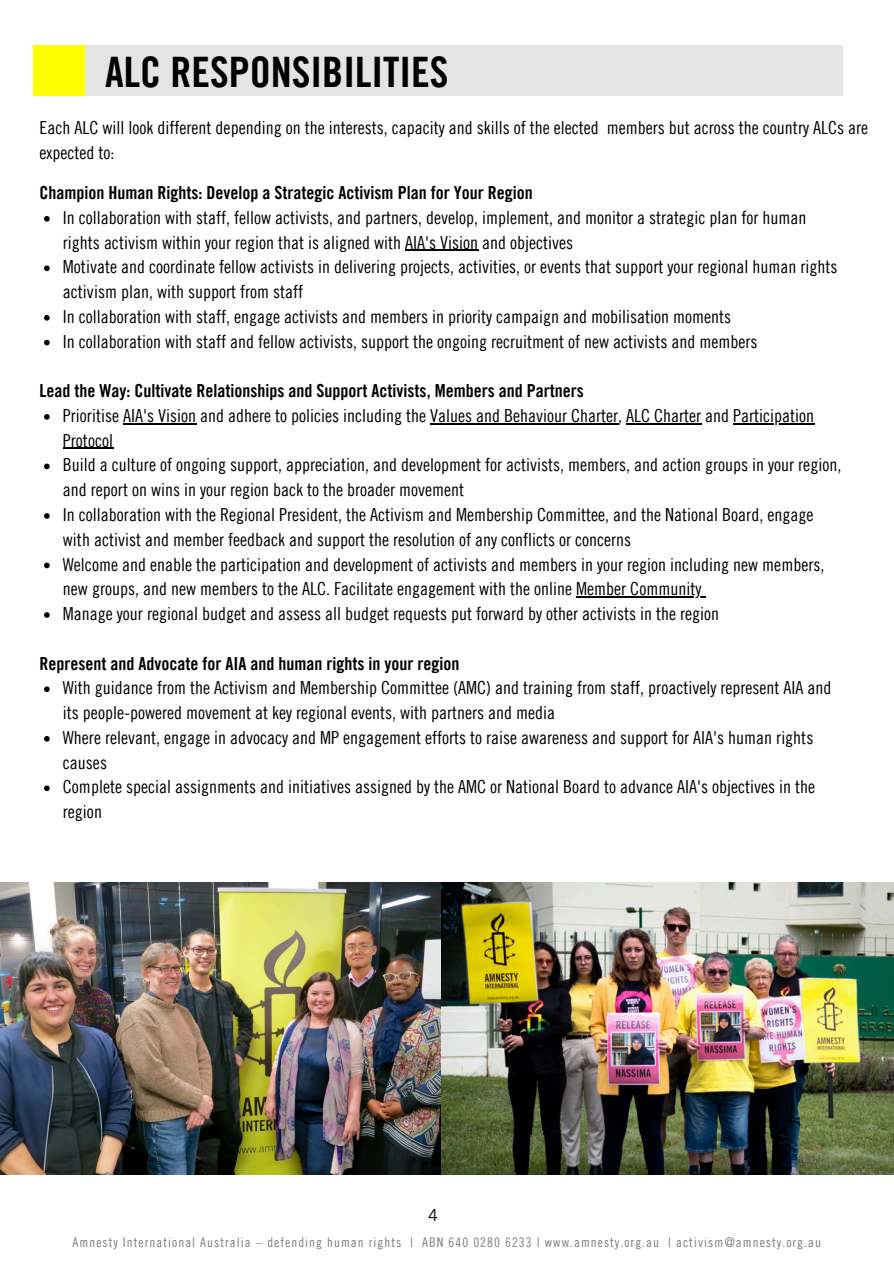
<style>
.page{position:relative;width:894px;height:1264px;background:#fff}
.page>*{position:absolute;margin:0;border:0;box-sizing:border-box;transform-origin:0 0}
.t1{font:42px "Amnesty Trade Gothic Bd Cn 20";color:#000}
.t2{font:18px/24.8px "Amnesty Trade Gothic Cn 18";color:#000}
.t3{font:18px "Amnesty Trade Gothic Bd Cn 20";color:#000}
.t4{font:16.5px "Amnesty Trade Gothic";color:#000}
.t5{font:13.2px "Amnesty Trade Gothic Cn 18";letter-spacing:.08em;color:#7a7d81}
</style>
<div class="page">
<svg style="left:44px;top:216px;width:6px;height:5px"></svg>
<hr style="left:405px;top:250px;width:73px;height:1px;background:#000">
<svg style="left:44px;top:265px;width:6px;height:6px"></svg>
<svg style="left:44px;top:315px;width:6px;height:5px"></svg>
<svg style="left:44px;top:340px;width:6px;height:5px"></svg>
<svg style="left:44px;top:414px;width:6px;height:5px"></svg>
<hr style="left:123px;top:423px;width:73px;height:1px;background:#000">
<hr style="left:430px;top:423px;width:188px;height:1px;background:#000">
<hr style="left:626px;top:423px;width:75px;height:1px;background:#000">
<hr style="left:733px;top:423px;width:81px;height:1px;background:#000">
<hr style="left:63px;top:448px;width:50px;height:1px;background:#000">
<svg style="left:44px;top:463px;width:6px;height:6px"></svg>
<svg style="left:44px;top:513px;width:6px;height:5px"></svg>
<svg style="left:44px;top:562px;width:6px;height:6px"></svg>
<hr style="left:576px;top:596px;width:125px;height:1px;background:#000">
<svg style="left:44px;top:612px;width:6px;height:5px"></svg>
<svg style="left:44px;top:686px;width:6px;height:6px"></svg>
<svg style="left:44px;top:736px;width:6px;height:5px"></svg>
<svg style="left:44px;top:785px;width:6px;height:6px"></svg>
<img style="left:0;top:883px;width:441px;height:291px">
<div style="left:85px;top:45px;width:757px;height:50px;background:#e4e4e4"></div>
<div style="left:33px;top:45px;width:52px;height:50px;background:#ff0"></div>
<img style="left:441px;top:883px;width:452px;height:291px">
<h2 class="t1" style="left:105px;top:46px;width:345px">ALC RESPONSIBILITIES</h2>
<p class="t2" style="left:40px;top:115px;width:829px">Each ALC will look different depending on the interests, capacity and skills of the elected members but across the country ALCs are expected to:</p>
<h1 class="t3" style="left:40px;top:181px;width:494px">Champion Human Rights: Develop a Strategic Activism Plan for Your Region</h1>
<h3 class="t2" style="left:63px;top:205px;width:744px">In collaboration with staff, fellow activists, and partners, develop, implement, and monitor a strategic plan for human rights activism within your region that is aligned with AIA's Vision and objectives</h3>
<h2 class="t2" style="left:63px;top:254px;width:775px">Motivate and coordinate fellow activists in delivering projects, activities, or events that support your regional human rights activism plan, with support from staff</h2>
<p class="t2" style="left:63px;top:304px;width:669px">In collaboration with staff, engage activists and members in priority campaign and mobilisation moments</p>
<p class="t2" style="left:63px;top:328px;width:695px">In collaboration with staff and fellow activists, support the ongoing recruitment of new activists and members</p>
<p class="t3" style="left:40px;top:379px;width:545px">Lead the Way: Cultivate Relationships and Support Activists, Members and Partners</p>
<p class="t2" style="left:63px;top:403px;width:752px">Prioritise AIA's Vision and adhere to policies including the Values and Behaviour Charter, ALC Charter and Participation</p>
<h2 class="t2" style="left:63px;top:427px;width:779px">Protocol<br>Build a culture of ongoing support, appreciation, and development for activists, members, and action groups in your region, and report on wins in your region back to the broader movement<br>In collaboration with the Regional President, the Activism and Membership Committee, and the National Board, engage with activist and member feedback and support the resolution of any conflicts or concerns<br>Welcome and enable the participation and development of activists and members in your region including new members, new groups, and new members to the ALC. Facilitate engagement with the online Member Community</h2>
<p class="t2" style="left:63px;top:601px;width:657px">Manage your regional budget and assess all budget requests put forward by other activists in the region</p>
<p class="t3" style="left:40px;top:652px;width:421px">Represent and Advocate for AIA and human rights in your region</p>
<p class="t2" style="left:63px;top:675px;width:769px">With guidance from the Activism and Membership Committee (AMC) and training from staff, proactively represent AIA and its people-powered movement at key regional events, with partners and media</p>
<p class="t2" style="left:63px;top:724px;width:751px">Where relevant, engage in advocacy and MP engagement efforts to raise awareness and support for AIA's human rights causes</p>
<p class="t2" style="left:63px;top:774px;width:753px">Complete special assignments and initiatives assigned by the AMC or National Board to advance AIA's objectives in the region</p>
<p class="t4" style="left:428px;top:1205px;width:12px">4</p>
<p class="t5" style="left:73px;top:1234px;width:749px">Amnesty International Australia – defending human rights | ABN 640 0280 6233 | www.amnesty.org.au | activism@amnesty.org.au</p>
</div>
